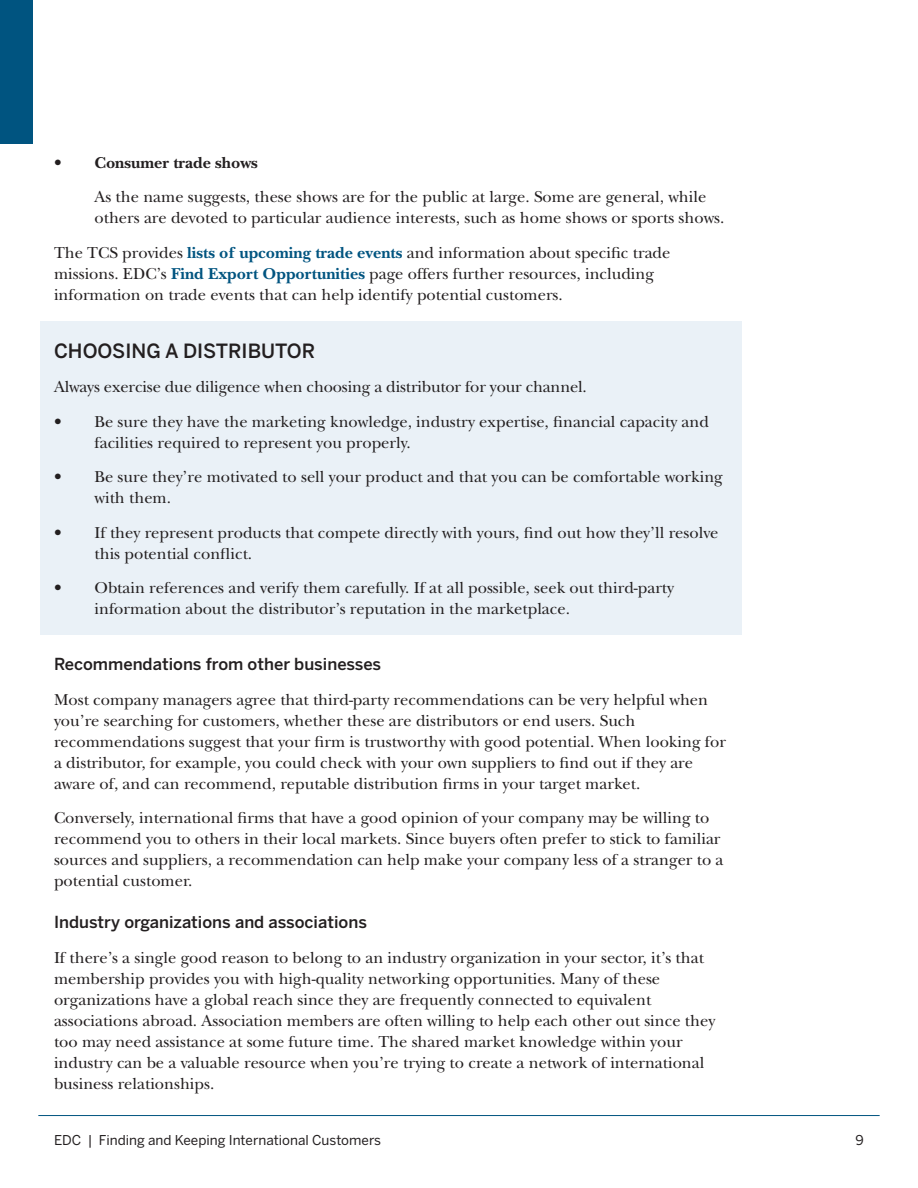
<style>
.page{position:relative;width:918px;height:1188px;background:#fff}
.page>*{position:absolute;margin:0;border:0;box-sizing:border-box;transform-origin:0 0}
.t1{font:500 19.5px "Benton Sans";color:#231f20}
.t2{font:16.5px/21px "New Baskerville Std";color:#231f20}
.t3{font:500 16.5px "Benton Sans";color:#231f20}
.t4{font:13.5px "Benton Sans";color:#231f20}
.s1{font-weight:700}
.s2{font-weight:700;color:#005480}
</style>
<div class="page">
<div style="left:0;top:0;width:32px;height:143px;background:#005480"></div>
<hr style="left:38px;top:1115px;width:842px;height:1px;background:#005480">
<div style="left:40px;top:321px;width:702px;height:314px;background:#eaf1f7"></div>
<p class="t2" style="left:95px;top:145px;width:613px;line-height:34.5px;text-indent:-41px">• <span class="s1">Consumer trade shows<br></span>As the name suggests, these shows are for the public at large. Some are general, while</p>
<p class="t2" style="left:54px;top:201px;width:672px;line-height:34.5px;text-indent:41px">others are devoted to particular audience interests, such as home shows or sports shows.<br>The TCS provides <span class="s2">lists of upcoming trade events</span> and information about specific trade</p>
<p class="t2" style="left:54px;top:263px;width:602px">missions. EDC’s <span class="s2">Find Export Opportunities</span> page offers further resources, including information on trade events that can help identify potential customers.</p>
<p class="t1" style="left:54px;top:339px;width:263px">CHOOSING A DISTRIBUTOR</p>
<p class="t2" style="left:54px;top:376px;width:534px">Always exercise due diligence when choosing a distributor for your channel.</p>
<p class="t2" style="left:95px;top:411px;width:616px;text-indent:-41px">• Be sure they have the marketing knowledge, industry expertise, financial capacity and facilities required to represent you properly.</p>
<p class="t2" style="left:95px;top:466px;width:630px;text-indent:-41px">• Be sure they’re motivated to sell your product and that you can be comfortable working with them.</p>
<p class="t2" style="left:95px;top:522px;width:626px;text-indent:-41px">• If they represent products that compete directly with yours, find out how they’ll resolve this potential conflict.</p>
<p class="t2" style="left:95px;top:577px;width:581px;text-indent:-41px">• Obtain references and verify them carefully. If at all possible, seek out third-party information about the distributor’s reputation in the marketplace.</p>
<p class="t3" style="left:54px;top:655px;width:329px">Recommendations from other businesses</p>
<p class="t2" style="left:54px;top:689px;width:674px">Most company managers agree that third-party recommendations can be very helpful when you’re searching for customers, whether these are distributors or end users. Such recommendations suggest that your firm is trustworthy with good potential. When looking for a distributor, for example, you could check with your own suppliers to find out if they are aware of, and can recommend, reputable distribution firms in your target market.</p>
<p class="t2" style="left:54px;top:808px;width:671px">Conversely, international firms that have a good opinion of your company may be willing to recommend you to others in their local markets. Since buyers often prefer to stick to familiar sources and suppliers, a recommendation can help make your company less of a stranger to a potential customer.</p>
<p class="t3" style="left:54px;top:913px;width:314px">Industry organizations and associations</p>
<p class="t2" style="left:54px;top:947px;width:663px">If there’s a single good reason to belong to an industry organization in your sector, it’s that membership provides you with high-quality networking opportunities. Many of these organizations have a global reach since they are frequently connected to equivalent associations abroad. Association members are often willing to help each other out since they too may need assistance at some future time. The shared market knowledge within your industry can be a valuable resource when you’re trying to create a network of international business relationships.</p>
<p class="t4" style="left:54px;top:1132px;width:329px">EDC | Finding and Keeping International Customers</p>
<p class="t4" style="left:856px;top:1132px;width:10px">9</p>
</div>
